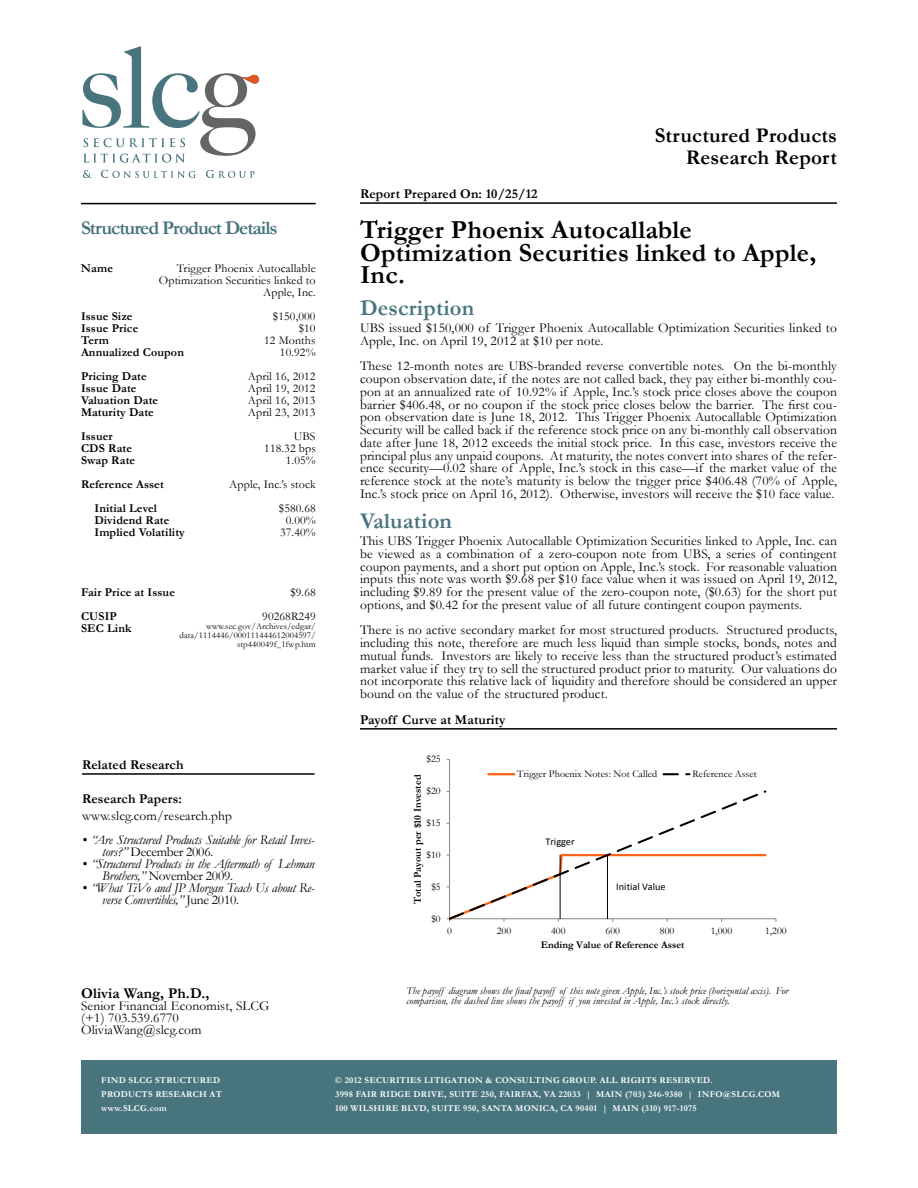
<style>
.page{position:relative;width:918px;height:1188px;background:#fff}
.page>*{position:absolute;margin:0;border:0;box-sizing:border-box;transform-origin:0 0}
.t1{font:700 26.25px/22.5px "Garamond";letter-spacing:.01em;color:#000}
.t2{font:700 22.5px "Garamond";letter-spacing:.01em;color:#48747d}
.t3{font:700 21px/22.5px "Garamond";letter-spacing:.01em;color:#000;text-align:right}
.t4{font:700 19.5px "Garamond";letter-spacing:-.05em;color:#48747d}
.t5{font:700 15px "Garamond";letter-spacing:.01em;color:#000}
.t6{font:13.5px/12.8px "Garamond";letter-spacing:.01em;color:#000;text-align:justify}
.t7{font:italic 13.5px/12px "Garamond";letter-spacing:-.02em;color:#000}
.t8{font:700 13.5px "Garamond";letter-spacing:.01em;color:#000}
.t9{font:12px/12px "Garamond";letter-spacing:.01em;color:#000;text-align:right}
.t10{font:700 12px/12px "Garamond";letter-spacing:.01em;color:#000}
.t11{font:italic 10.5px/9.8px "Garamond";letter-spacing:.01em;color:#000}
.t12{font:10.2px "Garamond";color:#000}
.t13{font:700 10.2px "Garamond";color:#000}
.t14{font:10.2px "Calibri";color:#000}
.t15{font:700 9px/14.2px "Garamond";letter-spacing:.03em;color:#fff}
.t16{font:9px/9px "Garamond";letter-spacing:.01em;color:#000;text-align:right}
.s1{font-style:normal}
</style>
<div class="page">
<hr style="left:360px;top:202px;width:477px;height:2px;background:#000">
<hr style="left:360px;top:728px;width:477px;height:2px;background:#000">
<hr style="left:449px;top:760px;width:1px;height:159px;background:#868686">
<hr style="left:450px;top:918px;width:326px;height:1px;background:#868686">
<svg style="left:447px;top:790px;width:321px;height:132px"></svg>
<hr style="left:607px;top:855px;width:1px;height:64px;background:#000">
<hr style="left:560px;top:855px;width:1px;height:64px;background:#000">
<hr style="left:488px;top:773px;width:26px;height:2px;background:#ff6319">
<svg style="left:664px;top:773px;width:26px;height:2px"></svg>
<hr style="left:81px;top:203px;width:235px;height:1px;background:#000">
<div style="left:81px;top:1061px;width:234px;height:73px;background:#48747d"></div>
<div style="left:315px;top:1061px;width:522px;height:73px;background:#48747d"></div>
<hr style="left:82px;top:773px;width:233px;height:2px;background:#000">
<svg style="left:83px;top:170px;width:9px;height:8px"></svg>
<svg style="left:101px;top:170px;width:95px;height:8px"></svg>
<svg style="left:206px;top:170px;width:49px;height:8px"></svg>
<svg style="left:82px;top:46px;width:177px;height:117px"></svg>
<h3 class="t4" style="left:81px;top:215px;width:198px">Structured Product Details</h3>
<p class="t10" style="left:81px;top:263px;width:33px">Name</p>
<p class="t9" style="left:159px;top:262px;width:158px">Trigger Phoenix Autocallable<br>Optimization Securities linked to<br>Apple, Inc.</p>
<p class="t9" style="left:264px;top:310px;width:53px">$150,000 $10<br>12 Months<br>10.92%</p>
<p class="t9" style="left:248px;top:370px;width:69px;text-align:justify">April 16, 2012<br>April 19, 2012<br>April 16, 2013<br>April 23, 2013</p>
<p class="t10" style="left:81px;top:310px;width:104px">Issue Size<br>Issue Price<br>Term<br>Annualized Coupon</p>
<p class="t10" style="left:81px;top:370px;width:79px">Pricing Date<br>Issue Date<br>Valuation Date<br>Maturity Date</p>
<p class="t10" style="left:81px;top:430px;width:56px">Issuer<br>CDS Rate<br>Swap Rate</p>
<p class="t9" style="left:264px;top:430px;width:53px">UBS<br>118.32 bps<br>1.05%</p>
<p class="t10" style="left:95px;top:502px;width:92px">Initial Level<br>Dividend Rate<br>Implied Volatility</p>
<p class="t9" style="left:279px;top:502px;width:38px;text-align:center">$580.68<br>0.00%<br>37.40%</p>
<p class="t10" style="left:81px;top:479px;width:84px">Reference Asset</p>
<p class="t9" style="left:229px;top:478px;width:88px">Apple, Inc.’s stock</p>
<p class="t9" style="left:262px;top:580px;width:55px;line-height:24px">$9.68<br>90268R249</p>
<p class="t16" style="left:180px;top:621px;width:138px">www.sec.gov/Archives/edgar/ data/1114446/000111444612004597/ stp440049f_1fwp.htm</p>
<p class="t10" style="left:81px;top:580px;width:95px;line-height:24px">Fair Price at Issue<br>CUSIP</p>
<p class="t10" style="left:81px;top:622px;width:52px">SEC Link</p>
<p class="t8" style="left:82px;top:755px;width:103px">Related Research</p>
<p class="t8" style="left:82px;top:790px;width:102px">Research Papers:</p>
<p class="t6" style="left:82px;top:809px;width:151px">www.slcg.com/research.php</p>
<p class="t7" style="left:102px;top:833px;width:214px;text-indent:-20px">• “Are Structured Products Suitable for Retail Inves&shy;tors?” <span class="s1">December 2006.</span></p>
<p class="t7" style="left:102px;top:857px;width:214px;text-indent:-20px">• “Structured Products in the Aftermath of Lehman<br>Brothers,” <span class="s1">November 2009.</span></p>
<p class="t7" style="left:102px;top:881px;width:214px;text-indent:-20px">• “What TiVo and JP Morgan Teach Us about Re&shy;verse Convertibles,” <span class="s1">June 2010.</span></p>
<h3 class="t3" style="left:655px;top:124px;width:184px">Structured Products<br>Research Report</h3>
<p class="t8" style="left:360px;top:184px;width:179px">Report Prepared On: 10/25/12</p>
<h1 class="t1" style="left:360px;top:219px;width:458px">Trigger Phoenix Autocallable<br>Optimization Securities linked to Apple,<br>Inc.</h1>
<h2 class="t2" style="left:360px;top:292px;width:116px">Description</h2>
<p class="t6" style="left:360px;top:321px;width:478px">UBS issued $150,000 of Trigger Phoenix Autocallable Optimization Securities linked to<br>Apple, Inc. on April 19, 2012 at $10 per note.</p>
<p class="t6" style="left:360px;top:359px;width:479px">These 12-month notes are UBS-branded reverse convertible notes. On the bi-monthly coupon observation date, if the notes are not called back, they pay either bi-monthly cou&shy;pon at an annualized rate of 10.92% if Apple, Inc.’s stock price closes above the coupon barrier $406.48, or no coupon if the stock price closes below the barrier. The first cou&shy;pon observation date is June 18, 2012. This Trigger Phoenix Autocallable Optimization Security will be called back if the reference stock price on any bi-monthly call observation date after June 18, 2012 exceeds the initial stock price. In this case, investors receive the principal plus any unpaid coupons. At maturity, the notes convert into shares of the refer&shy;ence security—0.02 share of Apple, Inc.’s stock in this case—if the market value of the reference stock at the note’s maturity is below the trigger price $406.48 (70% of Apple, Inc.’s stock price on April 16, 2012). Otherwise, investors will receive the $10 face value.</p>
<h2 class="t2" style="left:360px;top:505px;width:94px">Valuation</h2>
<p class="t6" style="left:360px;top:534px;width:479px">This UBS Trigger Phoenix Autocallable Optimization Securities linked to Apple, Inc. can be viewed as a combination of a zero-coupon note from UBS, a series of contingent coupon payments, and a short put option on Apple, Inc.’s stock. For reasonable valuation inputs this note was worth $9.68 per $10 face value when it was issued on April 19, 2012, including $9.89 for the present value of the zero-coupon note, ($0.63) for the short put options, and $0.42 for the present value of all future contingent coupon payments.</p>
<p class="t6" style="left:360px;top:623px;width:479px">There is no active secondary market for most structured products. Structured products, including this note, therefore are much less liquid than simple stocks, bonds, notes and mutual funds. Investors are likely to receive less than the structured product’s estimated market value if they try to sell the structured product prior to maturity. Our valuations do not incorporate this relative lack of liquidity and therefore should be considered an upper bound on the value of the structured product.</p>
<p class="t8" style="left:360px;top:710px;width:147px">Payoff Curve at Maturity</p>
<p class="t12" style="left:427px;top:752px;width:16px">$25</p>
<p class="t13" style="left:411px;top:904px;width:131px;rotate:-90deg">Total Payout per $10 Invested</p>
<p class="t12" style="left:427px;top:784px;width:16px">$20</p>
<p class="t12" style="left:427px;top:816px;width:16px">$15</p>
<p class="t12" style="left:427px;top:848px;width:16px">$10</p>
<p class="t12" style="left:431px;top:880px;width:11px">$5</p>
<p class="t12" style="left:431px;top:912px;width:11px">$0</p>
<p class="t12" style="left:517px;top:767px;width:141px">Trigger Phoenix Notes: Not Called</p>
<p class="t12" style="left:692px;top:767px;width:66px">Reference Asset</p>
<p class="t14" style="left:545px;top:835px;width:31px">Trigger</p>
<p class="t14" style="left:616px;top:881px;width:51px">Initial Value</p>
<p class="t12" style="left:447px;top:924px;width:6px">0</p>
<p class="t12" style="left:497px;top:924px;width:16px">200</p>
<p class="t12" style="left:551px;top:924px;width:16px">400</p>
<p class="t12" style="left:606px;top:924px;width:16px">600</p>
<p class="t12" style="left:660px;top:924px;width:16px">800</p>
<p class="t12" style="left:711px;top:924px;width:23px">1,000</p>
<p class="t12" style="left:765px;top:924px;width:23px">1,200</p>
<p class="t13" style="left:541px;top:938px;width:145px">Ending Value of Reference Asset</p>
<p class="t11" style="left:406px;top:986px;width:383px">The payoff diagram shows the final payoff of this note given Apple, Inc.’s stock price (horizontal axis). For comparison, the dashed line shows the payoff if you invested in Apple, Inc.’s stock directly.</p>
<p class="t5" style="left:81px;top:983px;width:130px">Olivia Wang, Ph.D.,</p>
<p class="t6" style="left:81px;top:999px;width:190px;line-height:12px;text-align:left">Senior Financial Economist, SLCG (+1) 703.539.6770<br>OliviaWang@slcg.com</p>
<p class="t15" style="left:101px;top:1073px;width:122px">FIND SLCG STRUCTURED<br>PRODUCTS RESEARCH AT www.SLCG.com</p>
<p class="t15" style="left:335px;top:1073px;width:446px">© 2012 SECURITIES LITIGATION &amp; CONSULTING GROUP. ALL RIGHTS RESERVED.<br>3998 FAIR RIDGE DRIVE, SUITE 250, FAIRFAX, VA 22033 | MAIN (703) 246-9380 | INFO@SLCG.COM<br>100 WILSHIRE BLVD, SUITE 950, SANTA MONICA, CA 90401 | MAIN (310) 917-1075</p>
</div>
